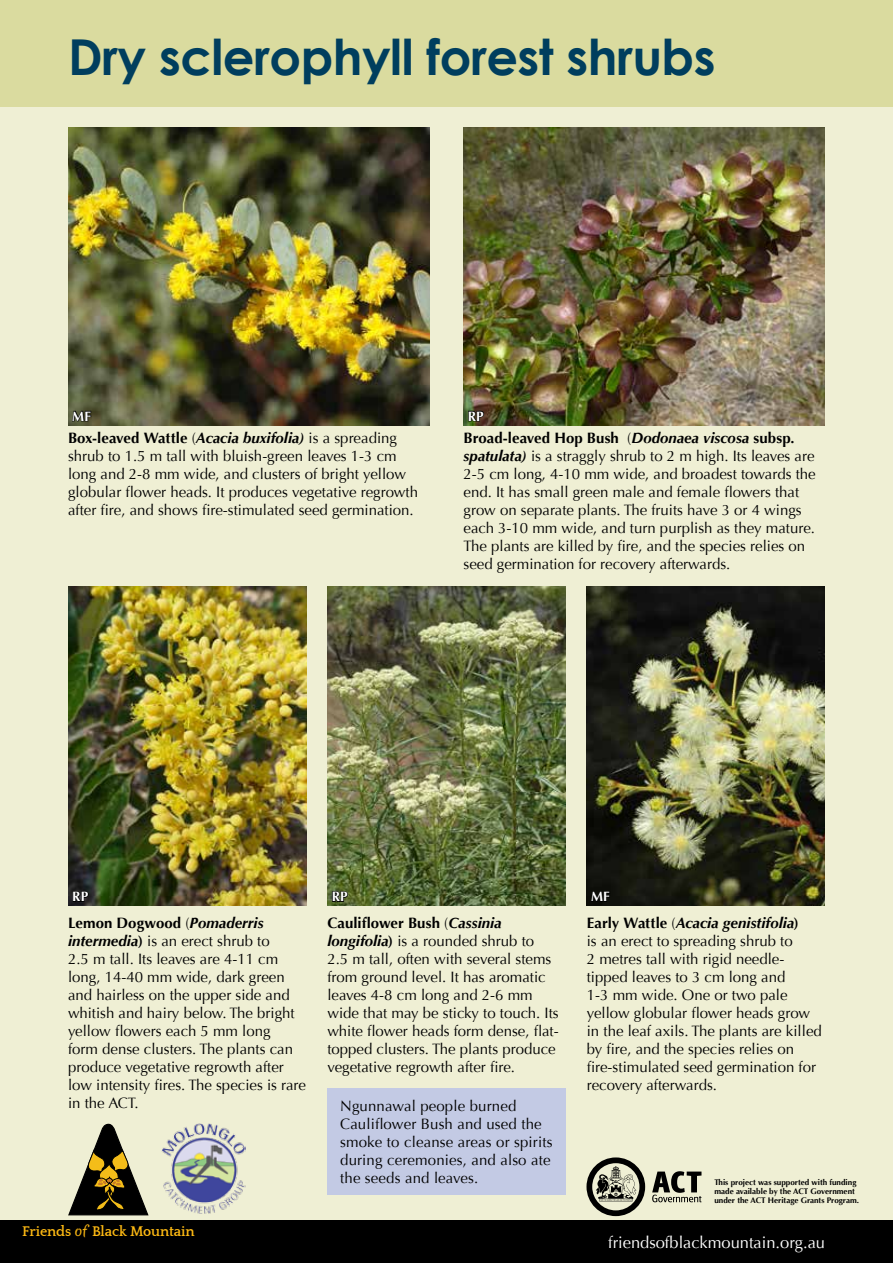
<style>
.page{position:relative;width:893px;height:1263px;background:#efefd4}
.page>*{position:absolute;margin:0;border:0;box-sizing:border-box;transform-origin:0 0}
.t1{font:700 49.5px "Century Gothic";letter-spacing:-.01em;color:#003e5e}
.t2{font:16.5px "Optima";color:#fff}
.t3{font:15px/18px "Optima";color:#000}
.t4{font:700 14.4px "Quattrocento";letter-spacing:-.01em;color:#fdb913}
.t5{font:700 13.5px "Optima";letter-spacing:.01em;color:#fff}
.t6{font:700 8.1px/8.7px "Optima";color:#000}
.s1{font-weight:700}
.s2{font-weight:700;font-style:italic}
.s3{font-family:"Merienda Regular 0 wt";font-weight:400;font-size:12.9px}
</style>
<div class="page">
<svg style="left:68px;top:1124px;width:81px;height:91px"></svg>
<div style="left:0;top:1220px;width:893px;height:43px;background:#000"></div>
<img style="left:162px;top:1123px;width:84px;height:91px">
<div style="left:0;top:0;width:893px;height:106px;background:#dadb9f"></div>
<svg style="left:586px;top:1157px;width:59px;height:59px"></svg>
<svg style="left:652px;top:1171px;width:49px;height:31px"></svg>
<img style="left:68px;top:587px;width:238px;height:319px">
<img style="left:327px;top:587px;width:239px;height:319px">
<img style="left:587px;top:587px;width:238px;height:319px">
<img style="left:68px;top:128px;width:361px;height:297px">
<svg style="left:71px;top:389px;width:21px;height:37px"></svg>
<img style="left:463px;top:128px;width:362px;height:297px">
<svg style="left:468px;top:410px;width:17px;height:12px"></svg>
<svg style="left:72px;top:890px;width:18px;height:13px"></svg>
<div style="left:327px;top:1089px;width:239px;height:106px;background:#c3cae4"></div>
<svg style="left:332px;top:890px;width:17px;height:13px"></svg>
<svg style="left:590px;top:869px;width:21px;height:37px"></svg>
<h1 class="t1" style="left:68px;top:26px;width:649px">Dry sclerophyll forest shrubs</h1>
<p class="t5" style="left:72px;top:408px;width:20px">MF</p>
<p class="t3" style="left:68px;top:429px;width:351px"><span class="s1">Box-leaved Wattle</span> (<span class="s2">Acacia buxifolia)</span> is a spreading shrub to 1.5 m tall with bluish-green leaves 1-3 cm long and 2-8 mm wide, and clusters of bright yellow globular flower heads. It produces vegetative regrowth after fire, and shows fire-stimulated seed germination.</p>
<p class="t5" style="left:468px;top:408px;width:17px">RP</p>
<p class="t3" style="left:463px;top:429px;width:354px"><span class="s1">Broad-leaved Hop Bush</span> (<span class="s2">Dodonaea viscosa</span> <span class="s1">subsp</span><span class="s2">. spatulata)</span> is a straggly shrub to 2 m high. Its leaves are 2-5 cm long, 4-10 mm wide, and broadest towards the end. It has small green male and female flowers that grow on separate plants. The fruits have 3 or 4 wings each 3-10 mm wide, and turn purplish as they mature.<br>The plants are killed by fire, and the species relies on seed germination for recovery afterwards.</p>
<p class="t5" style="left:72px;top:889px;width:17px">RP</p>
<p class="t3" style="left:68px;top:914px;width:239px"><span class="s1">Lemon Dogwood</span> (<span class="s2">Pomaderris intermedia</span><span class="s1">)</span> is an erect shrub to<br>2.5 m tall. Its leaves are 4-11 cm long, 14-40 mm wide, dark green and hairless on the upper side and whitish and hairy below. The bright yellow flowers each 5 mm long<br>form dense clusters. The plants can produce vegetative regrowth after low intensity fires. The species is rare in the ACT.</p>
<p class="t4" style="left:22px;top:1224px;width:174px">Friends <span class="s3">of</span> Black Mountain</p>
<p class="t5" style="left:332px;top:889px;width:17px">RP</p>
<p class="t5" style="left:591px;top:889px;width:20px">MF</p>
<p class="t3" style="left:327px;top:914px;width:233px"><span class="s1">Cauliflower Bush</span> (<span class="s2">Cassinia longifolia</span><span class="s1">)</span> is a rounded shrub to 2.5 m tall, often with several stems from ground level. It has aromatic leaves 4-8 cm long and 2-6 mm wide that may be sticky to touch. Its white flower heads form dense, flat&shy;topped clusters. The plants produce vegetative regrowth after fire.</p>
<p class="t3" style="left:587px;top:914px;width:236px"><span class="s1">Early Wattle</span> (<span class="s2">Acacia genistifolia</span><span class="s1">)<br></span>is an erect to spreading shrub to<br>2 metres tall with rigid needle&shy;tipped leaves to 3 cm long and<br>1-3 mm wide. One or two pale yellow globular flower heads grow in the leaf axils. The plants are killed by fire, and the species relies on fire-stimulated seed germination for recovery afterwards.</p>
<p class="t3" style="left:340px;top:1097px;width:214px">Ngunnawal people burned<br>Cauliflower Bush and used the smoke to cleanse areas or spirits during ceremonies, and also ate the seeds and leaves.</p>
<p class="t6" style="left:714px;top:1178px;width:146px">This project was supported with funding made available by the ACT Government under the ACT Heritage Grants Program.</p>
<p class="t2" style="left:608px;top:1233px;width:219px">friendsofblackmountain.org.au</p>
</div>
